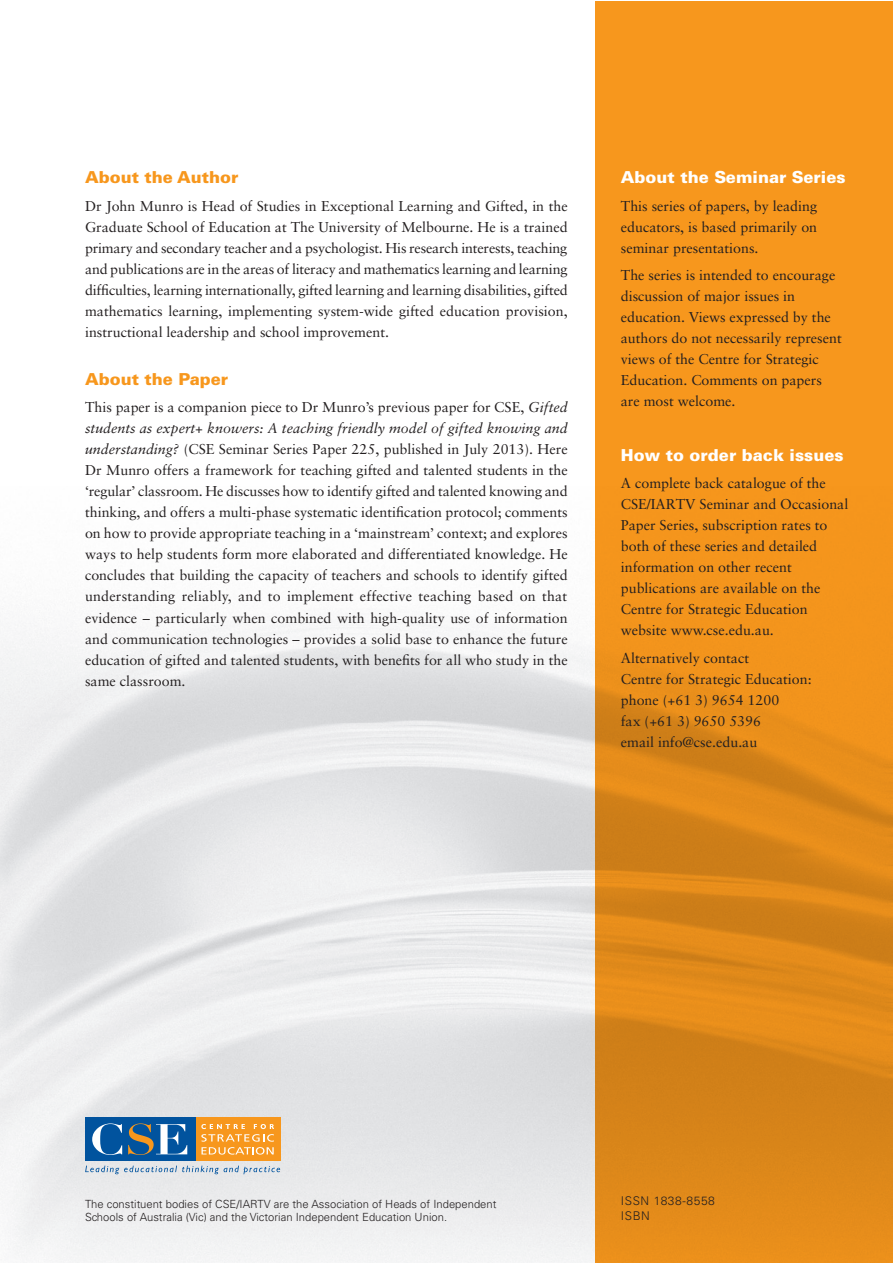
<style>
.page{position:relative;width:893px;height:1263px;background:#fff}
.page>*{position:absolute;margin:0;border:0;box-sizing:border-box;transform-origin:0 0}
.t1{font:900 16.5px "Univers";color:#fff}
.t2{font:900 16.5px "Univers";color:#f7971d}
.t3{font:14.25px/21px "Sabon";color:#231f20;text-align:justify}
.t4{font:300 12px/15px "Univers";letter-spacing:.05em;color:#231f20}
.t5{font:300 11.25px/13.5px "Univers";color:#231f20}
.s1{font-style:italic}
</style>
<div class="page">
<div style="left:595px;top:1px;width:297px;height:1262px;background:#f7971d"></div>
<img style="left:0;top:612px;width:892px;height:651px">
<div style="left:196px;top:1117px;width:84px;height:44px;background:#f7971d"></div>
<div style="left:85px;top:1117px;width:111px;height:43px;background:#01539e"></div>
<svg style="left:85px;top:1166px;width:195px;height:8px;background:#bbcbda"></svg>
<svg style="left:92px;top:1123px;width:30px;height:32px"></svg>
<svg style="left:128px;top:1123px;width:59px;height:32px"></svg>
<svg style="left:201px;top:1124px;width:73px;height:30px"></svg>
<p class="t2" style="left:85px;top:167px;width:155px">About the Author</p>
<p class="t3" style="left:85px;top:195px;width:484px">Dr John Munro is Head of Studies in Exceptional Learning and Gifted, in the Graduate School of Education at The University of Melbourne. He is a trained primary and secondary teacher and a psychologist. His research interests, teaching and publications are in the areas of literacy and mathematics learning and learning difficulties, learning internationally, gifted learning and learning disabilities, gifted mathematics learning, implementing system-wide gifted education provision, instructional leadership and school improvement.</p>
<p class="t2" style="left:85px;top:369px;width:145px">About the Paper</p>
<p class="t3" style="left:85px;top:397px;width:484px">This paper is a companion piece to Dr Munro’s previous paper for CSE, <span class="s1">Gifted students as expert+ knowers: A teaching friendly model of gifted knowing and understanding?</span> (CSE Seminar Series Paper 225, published in July 2013). Here Dr Munro offers a framework for teaching gifted and talented students in the ‘regular’ classroom. He discusses how to identify gifted and talented knowing and thinking, and offers a multi-phase systematic identification protocol; comments on how to provide appropriate teaching in a ‘mainstream’ context; and explores ways to help students form more elaborated and differentiated knowledge. He concludes that building the capacity of teachers and schools to identify gifted understanding reliably, and to implement effective teaching based on that evidence – particularly when combined with high-quality use of information and communication technologies – provides a solid base to enhance the future education of gifted and talented students, with benefits for all who study in the same classroom.</p>
<p class="t1" style="left:621px;top:167px;width:226px">About the Seminar Series</p>
<p class="t3" style="left:621px;top:195px;width:198px">This series of papers, by leading educators, is based primarily on seminar presentations.</p>
<p class="t3" style="left:621px;top:264px;width:222px;text-align:left">The series is intended to encourage discussion of major issues in education. Views expressed by the authors do not necessarily represent views of the Centre for Strategic<br>Education. Comments on papers are most welcome.</p>
<p class="t1" style="left:621px;top:444px;width:224px">How to order back issues</p>
<p class="t3" style="left:621px;top:473px;width:229px;text-align:left">A complete back catalogue of the<br>CSE/IARTV Seminar and Occasional<br>Paper Series, subscription rates to both of these series and detailed information on other recent publications are available on the<br>Centre for Strategic Education website www.cse.edu.au.</p>
<p class="t3" style="left:621px;top:647px;width:192px;text-align:left">Alternatively contact<br>Centre for Strategic Education: phone (+61 3) 9654 1200<br>fax (+61 3) 9650 5396<br>email info@cse.edu.au</p>
<p class="t5" style="left:85px;top:1197px;width:413px">The constituent bodies of CSE/IARTV are the Association of Heads of Independent<br>Schools of Australia (Vic) and the Victorian Independent Education Union.</p>
<p class="t4" style="left:621px;top:1193px;width:96px">ISSN 1838-8558<br>ISBN</p>
</div>
